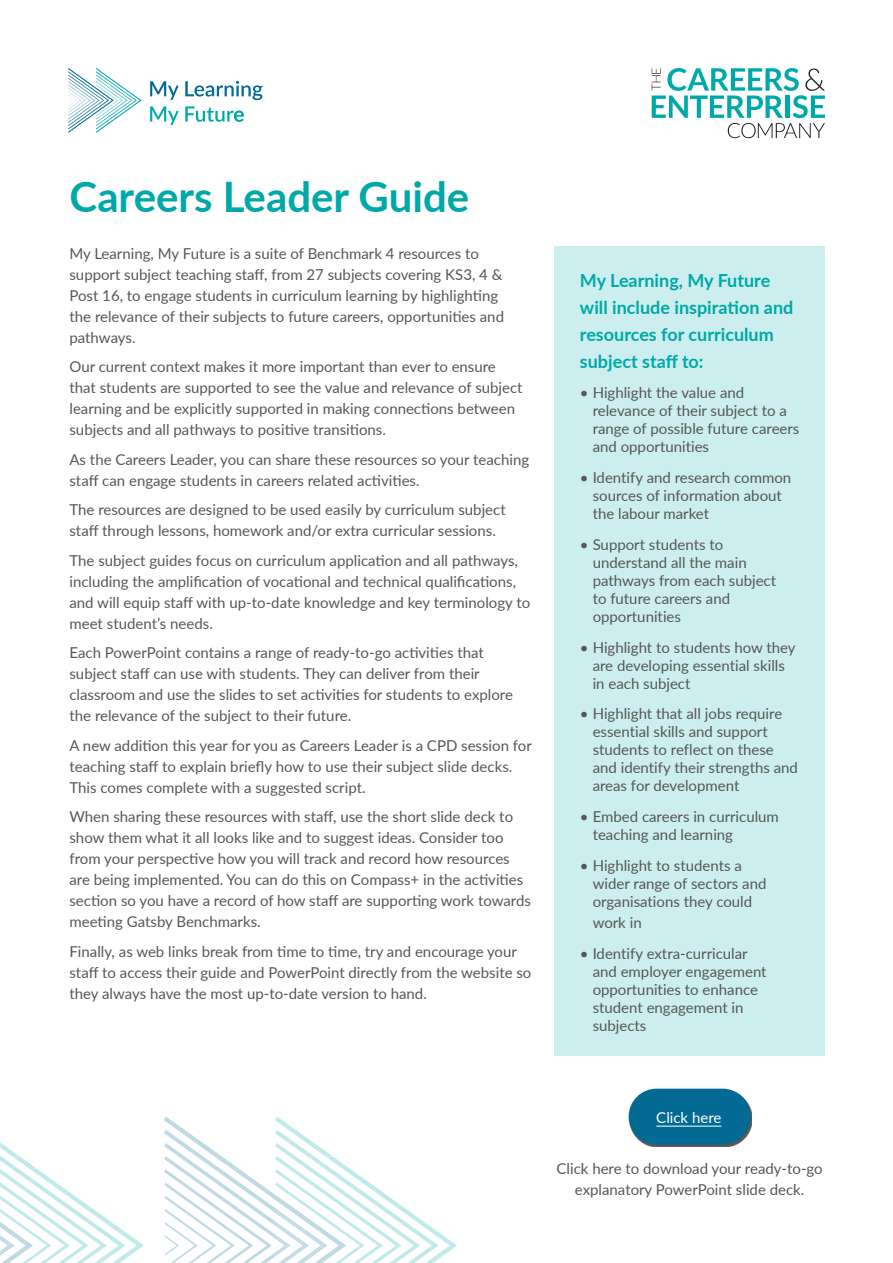
<style>
.page{position:relative;width:893px;height:1263px;background:#fff}
.page>*{position:absolute;margin:0;border:0;box-sizing:border-box;transform-origin:0 0}
.t1{font:700 42px "Lato";color:#00a8a8}
.t2{font:700 18px/27px "Lato";color:#00a8a8}
.t3{font:15px/21px "Lato";color:#575756}
.t4{font:15px "Lato";color:#fff}
</style>
<div class="page">
<svg style="left:652px;top:68px;width:173px;height:70px"></svg>
<div style="left:554px;top:247px;width:271px;height:809px;background:#cee"></div>
<svg style="left:150px;top:81px;width:29px;height:19px"></svg>
<svg style="left:185px;top:81px;width:78px;height:19px"></svg>
<svg style="left:150px;top:106px;width:29px;height:19px"></svg>
<svg style="left:185px;top:106px;width:59px;height:16px"></svg>
<svg style="left:68px;top:68px;width:74px;height:65px"></svg>
<svg style="left:630px;top:1090px;width:122px;height:57px"></svg>
<div style="left:629px;top:1089px;width:122px;height:55px;background:#036a93;border-radius:28px"></div>
<hr style="left:656px;top:1126px;width:65px;height:1px;background:#fff">
<svg style="left:0;top:1142px;width:143px;height:121px"></svg>
<svg style="left:164px;top:1117px;width:292px;height:146px"></svg>
<h1 class="t1" style="left:70px;top:166px;width:401px">Careers Leader Guide</h1>
<p class="t3" style="left:69px;top:242px;width:436px">My Learning, My Future is a suite of Benchmark 4 resources to support subject teaching staff, from 27 subjects covering KS3, 4 &amp; Post 16, to engage students in curriculum learning by highlighting the relevance of their subjects to future careers, opportunities and pathways.</p>
<p class="t3" style="left:69px;top:356px;width:455px">Our current context makes it more important than ever to ensure that students are supported to see the value and relevance of subject learning and be explicitly supported in making connections between subjects and all pathways to positive transitions.</p>
<p class="t3" style="left:69px;top:448px;width:461px">As the Careers Leader, you can share these resources so your teaching staff can engage students in careers related activities.</p>
<p class="t3" style="left:69px;top:499px;width:438px">The resources are designed to be used easily by curriculum subject staff through lessons, homework and/or extra curricular sessions.</p>
<p class="t3" style="left:69px;top:549px;width:462px">The subject guides focus on curriculum application and all pathways, including the amplification of vocational and technical qualifications, and will equip staff with up-to-date knowledge and key terminology to meet student’s needs.</p>
<p class="t3" style="left:69px;top:642px;width:445px">Each PowerPoint contains a range of ready-to-go activities that subject staff can use with students. They can deliver from their classroom and use the slides to set activities for students to explore the relevance of the subject to their future.</p>
<p class="t3" style="left:69px;top:734px;width:464px">A new addition this year for you as Careers Leader is a CPD session for teaching staff to explain briefly how to use their subject slide decks.<br>This comes complete with a suggested script.</p>
<p class="t3" style="left:69px;top:806px;width:463px">When sharing these resources with staff, use the short slide deck to show them what it all looks like and to suggest ideas. Consider too from your perspective how you will track and record how resources are being implemented. You can do this on Compass+ in the activities section so you have a record of how staff are supporting work towards meeting Gatsby Benchmarks.</p>
<p class="t3" style="left:69px;top:940px;width:463px">Finally, as web links break from time to time, try and encourage your staff to access their guide and PowerPoint directly from the website so they always have the most up-to-date version to hand.</p>
<p class="t2" style="left:580px;top:266px;width:215px">My Learning, My Future will include inspiration and resources for curriculum subject staff to:</p>
<p class="t3" style="left:593px;top:383px;width:208px;line-height:18px;text-indent:-13px">• Highlight the value and relevance of their subject to a range of possible future careers and opportunities</p>
<p class="t3" style="left:593px;top:468px;width:200px;line-height:18px;text-indent:-13px">• Identify and research common sources of information about the labour market</p>
<p class="t3" style="left:593px;top:535px;width:185px;line-height:18px;text-indent:-13px">• Support students to understand all the main pathways from each subject to future careers and opportunities</p>
<p class="t3" style="left:593px;top:638px;width:205px;line-height:18px;text-indent:-13px">• Highlight to students how they are developing essential skills in each subject</p>
<p class="t3" style="left:593px;top:704px;width:207px;line-height:18px;text-indent:-13px">• Highlight that all jobs require essential skills and support students to reflect on these and identify their strengths and areas for development</p>
<p class="t3" style="left:593px;top:807px;width:188px;line-height:18px;text-indent:-13px">• Embed careers in curriculum teaching and learning</p>
<p class="t3" style="left:593px;top:856px;width:175px;line-height:18px;text-indent:-13px">• Highlight to students a wider range of sectors and organisations they could</p>
<p class="t3" style="left:593px;top:911px;width:51px">work in</p>
<p class="t3" style="left:593px;top:944px;width:175px;line-height:18px;text-indent:-13px">• Identify extra-curricular and employer engagement opportunities to enhance student engagement in subjects</p>
<p class="t4" style="left:656px;top:1106px;width:67px">Click here</p>
<p class="t3" style="left:557px;top:1157px;width:268px;text-align:center">Click here to download your ready-to-go explanatory PowerPoint slide deck.</p>
</div>
